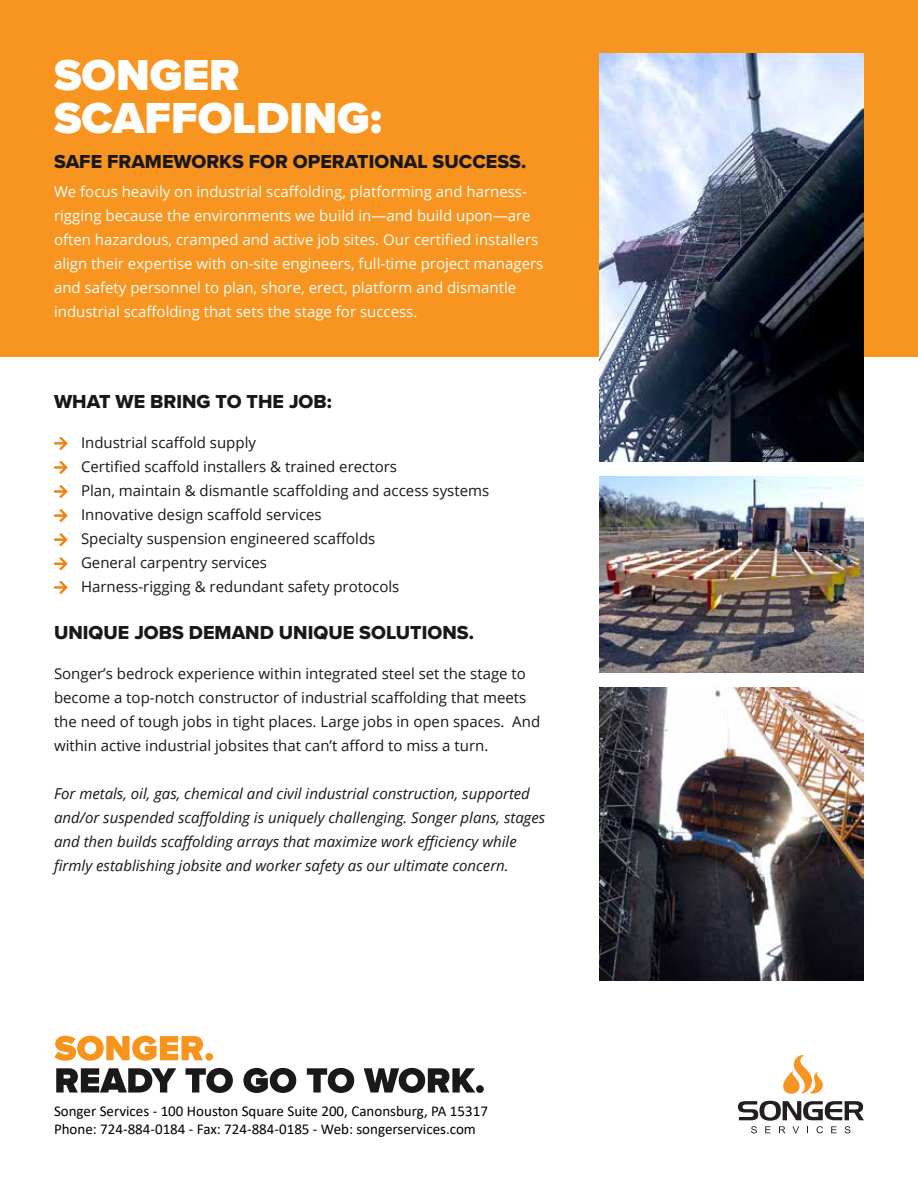
<style>
.page{position:relative;width:918px;height:1188px;background:#fff}
.page>*{position:absolute;margin:0;border:0;box-sizing:border-box;transform-origin:0 0}
.t1{font:900 45px/43.5px "Proxima Nova";color:#fff}
.t2{font:19.5px "Proxima Nova Extrabld";color:#1a1718}
.t3{font:15px/24px "Open Sans";color:#1a1718}
.t4{font:15px/24px "Open Sans";color:#fff}
.t5{font:italic 15px/24px "Open Sans";color:#1a1718}
.t6{font:15px/18px "Calibri";color:#000}
</style>
<div class="page">
<div style="left:0;top:0;width:918px;height:357px;background:#f79520"></div>
<svg style="left:738px;top:1101px;width:126px;height:32px"></svg>
<svg style="left:783px;top:1055px;width:40px;height:39px"></svg>
<svg style="left:54px;top:1036px;width:149px;height:25px"></svg>
<div style="left:205px;top:1053px;width:8px;height:8px;background:#f7941d;border-radius:50%"></div>
<svg style="left:56px;top:1068px;width:120px;height:25px"></svg>
<svg style="left:186px;top:1068px;width:47px;height:25px"></svg>
<svg style="left:243px;top:1068px;width:53px;height:25px"></svg>
<svg style="left:307px;top:1068px;width:47px;height:25px"></svg>
<svg style="left:364px;top:1068px;width:111px;height:25px"></svg>
<div style="left:476px;top:1085px;width:8px;height:8px;background:#1a1818;border-radius:50%"></div>
<svg style="left:54px;top:437px;width:13px;height:13px"></svg>
<svg style="left:54px;top:461px;width:13px;height:13px"></svg>
<svg style="left:54px;top:485px;width:13px;height:13px"></svg>
<svg style="left:54px;top:509px;width:13px;height:13px"></svg>
<svg style="left:54px;top:533px;width:13px;height:13px"></svg>
<svg style="left:54px;top:557px;width:13px;height:13px"></svg>
<svg style="left:54px;top:581px;width:13px;height:13px"></svg>
<img style="left:599px;top:54px;width:265px;height:927px">
<div style="left:593px;top:674px;width:278px;height:13px;background:#fff"></div>
<div style="left:593px;top:462px;width:278px;height:13px;background:#fff"></div>
<h1 class="t1" style="left:54px;top:52px;width:329px">SONGER<br>SCAFFOLDING:</h1>
<h2 class="t2" style="left:54px;top:147px;width:474px">SAFE FRAMEWORKS FOR OPERATIONAL SUCCESS.</h2>
<p class="t4" style="left:54px;top:179px;width:491px">We focus heavily on industrial scaffolding, platforming and harness&shy;rigging because the environments we build in—and build upon—are often hazardous, cramped and active job sites. Our certified installers align their expertise with on-site engineers, full-time project managers and safety personnel to plan, shore, erect, platform and dismantle industrial scaffolding that sets the stage for success.</p>
<h2 class="t2" style="left:54px;top:387px;width:279px">WHAT WE BRING TO THE JOB:</h2>
<p class="t3" style="left:81px;top:430px;width:410px">Industrial scaffold supply<br>Certified scaffold installers &amp; trained erectors<br>Plan, maintain &amp; dismantle scaffolding and access systems Innovative design scaffold services<br>Specialty suspension engineered scaffolds<br>General carpentry services<br>Harness-rigging &amp; redundant safety protocols</p>
<h2 class="t2" style="left:54px;top:618px;width:421px">UNIQUE JOBS DEMAND UNIQUE SOLUTIONS.</h2>
<p class="t3" style="left:54px;top:662px;width:488px">Songer’s bedrock experience within integrated steel set the stage to become a top-notch constructor of industrial scaffolding that meets the need of tough jobs in tight places. Large jobs in open spaces. And within active industrial jobsites that can’t afford to miss a turn.</p>
<p class="t5" style="left:54px;top:782px;width:493px">For metals, oil, gas, chemical and civil industrial construction, supported and/or suspended scaffolding is uniquely challenging. Songer plans, stages and then builds scaffolding arrays that maximize work efficiency while firmly establishing jobsite and worker safety as our ultimate concern.</p>
<p class="t6" style="left:54px;top:1102px;width:435px">Songer Services - 100 Houston Square Suite 200, Canonsburg, PA 15317<br>Phone: 724-884-0184 - Fax: 724-884-0185 - Web: songerservices.com</p>
</div>
